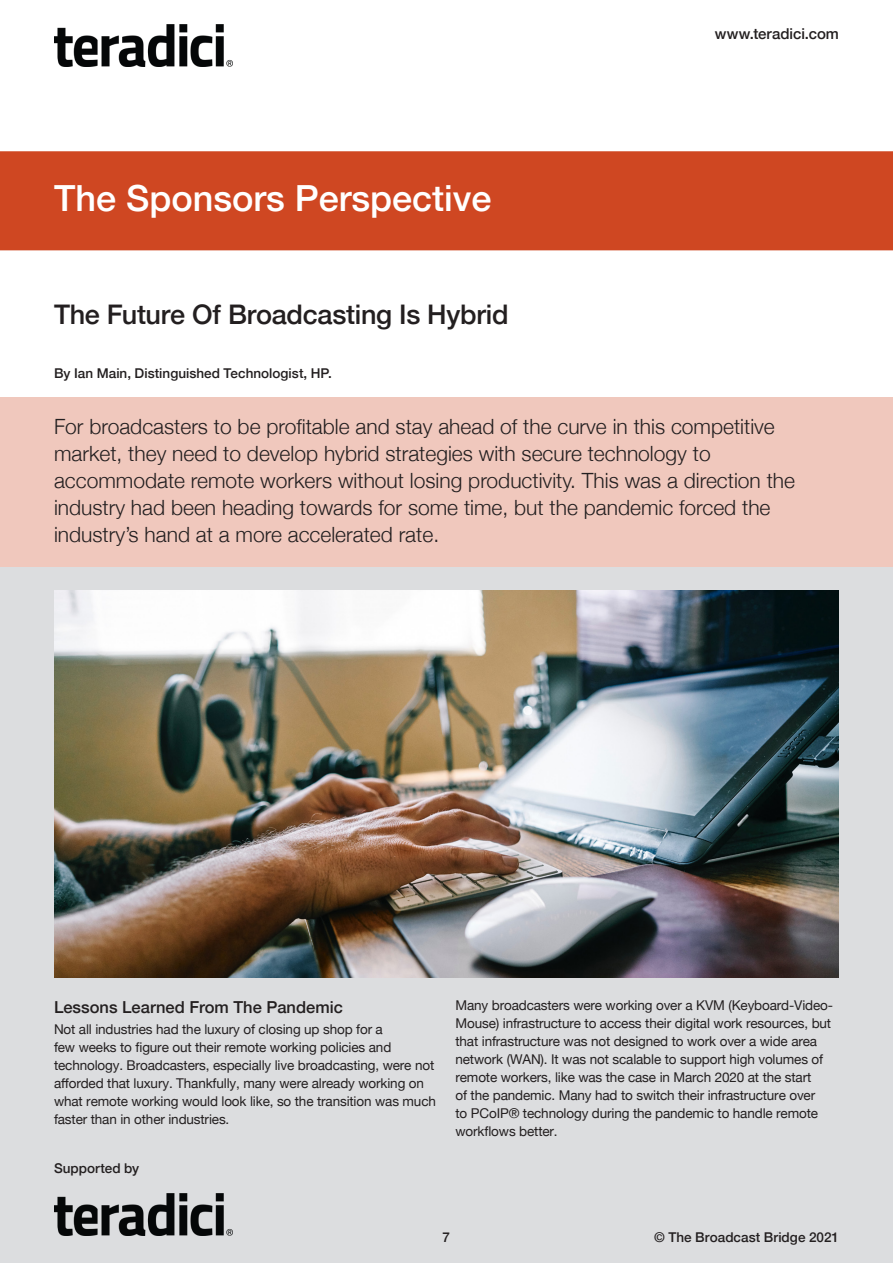
<style>
.page{position:relative;width:893px;height:1263px;background:#fff}
.page>*{position:absolute;margin:0;border:0;box-sizing:border-box;transform-origin:0 0}
.t1{font:500 36px "Helvetica Neue";color:#fff}
.intro{font:500 27px "Helvetica Neue";letter-spacing:-.01em;color:#231f20}
.t2{font:300 21px/27px "Helvetica Neue";color:#231f20}
.Column_Head_-_Sub_He{font:500 16.5px "Helvetica Neue";color:#231f20}
.t3{font:500 15px "Helvetica Neue";color:#231f20}
.EG_Body_Copy{font:13.5px/18px "Helvetica Neue";letter-spacing:-.01em;color:#231f20}
.intro-2{font:500 13.5px "Helvetica Neue";color:#231f20}
.sub_head{font:500 13.5px "Helvetica Neue";letter-spacing:.005em;color:#231f20}
</style>
<div class="page">
<div style="left:0;top:567px;width:893px;height:696px;background:#dcdddf"></div>
<div style="left:0;top:398px;width:893px;height:169px;background:#f0c8bd"></div>
<div style="left:0;top:151px;width:893px;height:99px;background:#cf4722"></div>
<img style="left:54px;top:1193px;width:179px;height:42px">
<img style="left:54px;top:24px;width:179px;height:42px">
<img style="left:54px;top:591px;width:785px;height:387px">
<p class="t1" style="left:54px;top:170px;width:439px">The Sponsors Perspective</p>
<p class="intro" style="left:54px;top:293px;width:456px">The Future Of Broadcasting Is Hybrid</p>
<p class="intro-2" style="left:54px;top:362px;width:279px">By Ian Main, Distinguished Technologist, HP.</p>
<p class="t3" style="left:715px;top:21px;width:126px">www.teradici.com</p>
<p class="t2" style="left:54px;top:411px;width:743px">For broadcasters to be profitable and stay ahead of the curve in this competitive market, they need to develop hybrid strategies with secure technology to accommodate remote workers without losing productivity. This was a direction the industry had been heading towards for some time, but the pandemic forced the industry’s hand at a more accelerated rate.</p>
<p class="Column_Head_-_Sub_He" style="left:54px;top:994px;width:290px">Lessons Learned From The Pandemic</p>
<p class="EG_Body_Copy" style="left:54px;top:1020px;width:383px">Not all industries had the luxury of closing up shop for a<br>few weeks to figure out their remote working policies and technology. Broadcasters, especially live broadcasting, were not afforded that luxury. Thankfully, many were already working on what remote working would look like, so the transition was much faster than in other industries.</p>
<p class="intro-2" style="left:54px;top:1157px;width:87px">Supported by</p>
<p class="EG_Body_Copy" style="left:455px;top:997px;width:379px">Many broadcasters were working over a KVM (Keyboard-Video-Mouse) infrastructure to access their digital work resources, but that infrastructure was not designed to work over a wide area network (WAN). It was not scalable to support high volumes of remote workers, like was the case in March 2020 at the start<br>of the pandemic. Many had to switch their infrastructure over<br>to PCoIP® technology during the pandemic to handle remote workflows better.</p>
<p class="intro-2" style="left:442px;top:1226px;width:9px">7</p>
<p class="sub_head" style="left:654px;top:1226px;width:186px">© The Broadcast Bridge 2021</p>
</div>
